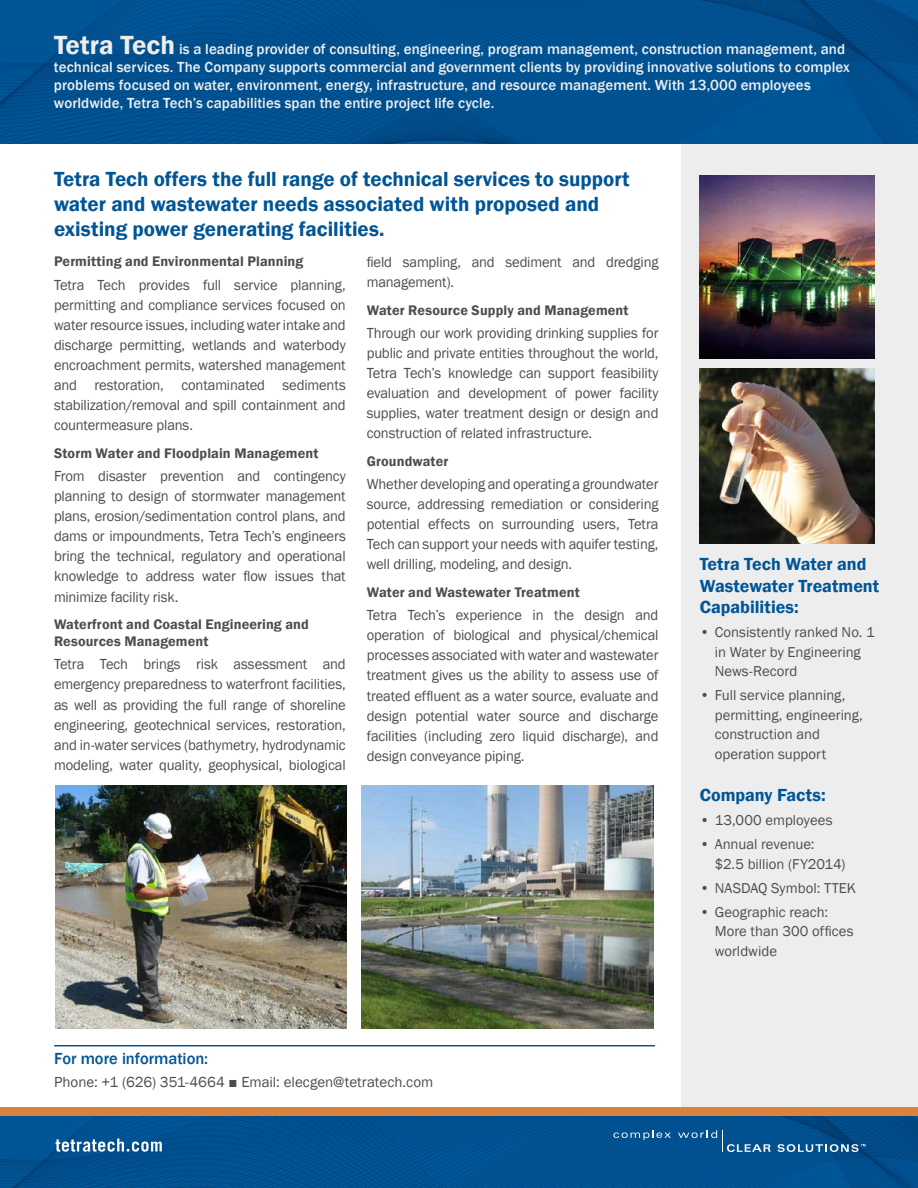
<style>
.page{position:relative;width:918px;height:1188px;background:#fff}
.page>*{position:absolute;margin:0;border:0;box-sizing:border-box;transform-origin:0 0}
.t1{font:600 21px/25.2px "Franklin Gothic";color:#005596}
.t2{font:600 18px/21.6px "Franklin Gothic";color:#005596}
.t3{font:500 16.5px "Franklin Gothic";color:#005596}
.t4{font:15px/20.1px "Franklin Gothic";letter-spacing:-.01em;color:#4d4d4f;text-align:justify}
.t5{font:500 15px/18px "Franklin Gothic";letter-spacing:.005em;color:#ededee}
.t6{font:14.7px/19.5px "Franklin Gothic";color:#4d4d4f}
.t7{font:600 14.25px/17.1px "Franklin Gothic";letter-spacing:.01em;color:#4d4d4f}
.s1{font-weight:600;font-size:27px}
</style>
<div class="page">
<svg style="left:0;top:0;width:918px;height:144px;background:#00508f"></svg>
<svg style="left:0;top:1116px;width:918px;height:72px;background:#00508e"></svg>
<svg style="left:56px;top:1139px;width:106px;height:13px"></svg>
<svg style="left:614px;top:1130px;width:57px;height:10px"></svg>
<svg style="left:678px;top:1130px;width:93px;height:22px;background:#1c649c"></svg>
<svg style="left:778px;top:1144px;width:88px;height:8px"></svg>
<div style="left:0;top:1107px;width:918px;height:9px;background:#db823c"></div>
<hr style="left:54px;top:1045px;width:601px;height:1px;background:#005596">
<div style="left:682px;top:144px;width:236px;height:963px;background:#ededee"></div>
<img style="left:700px;top:175px;width:174px;height:183px">
<img style="left:56px;top:786px;width:291px;height:243px">
<img style="left:700px;top:369px;width:174px;height:175px">
<img style="left:362px;top:786px;width:292px;height:243px">
<p class="t5" style="left:54px;top:41px;width:797px"><span class="s1">Tetra Tech</span> is a leading provider of consulting, engineering, program management, construction management, and technical services. The Company supports commercial and government clients by providing innovative solutions to complex problems focused on water, environment, energy, infrastructure, and resource management. With 13,000 employees worldwide, Tetra Tech’s capabilities span the entire project life cycle.</p>
<h1 class="t1" style="left:54px;top:166px;width:577px">Tetra Tech offers the full range of technical services to support water and wastewater needs associated with proposed and existing power generating facilities.</h1>
<p class="t7" style="left:54px;top:253px;width:251px">Permitting and Environmental Planning</p>
<p class="t4" style="left:54px;top:275px;width:293px">Tetra Tech provides full service planning, permitting and compliance services focused on water resource issues, including water intake and discharge permitting, wetlands and waterbody encroachment permits, watershed management and restoration, contaminated sediments stabilization/removal and spill containment and countermeasure plans.</p>
<p class="t7" style="left:54px;top:445px;width:266px">Storm Water and Floodplain Management</p>
<p class="t4" style="left:54px;top:466px;width:293px">From disaster prevention and contingency planning to design of stormwater management plans, erosion/sedimentation control plans, and dams or impoundments, Tetra Tech’s engineers bring the technical, regulatory and operational knowledge to address water flow issues that minimize facility risk.</p>
<p class="t7" style="left:54px;top:616px;width:256px">Waterfront and Coastal Engineering and<br>Resources Management</p>
<p class="t4" style="left:54px;top:655px;width:293px">Tetra Tech brings risk assessment and emergency preparedness to waterfront facilities, as well as providing the full range of shoreline engineering, geotechnical services, restoration, and in-water services (bathymetry, hydrodynamic modeling, water quality, geophysical, biological</p>
<p class="t4" style="left:367px;top:252px;width:293px">field sampling, and sediment and dredging management).</p>
<p class="t7" style="left:367px;top:302px;width:263px">Water Resource Supply and Management</p>
<p class="t4" style="left:367px;top:323px;width:293px">Through our work providing drinking supplies for public and private entities throughout the world, Tetra Tech’s knowledge can support feasibility evaluation and development of power facility supplies, water treatment design or design and construction of related infrastructure.</p>
<p class="t7" style="left:367px;top:453px;width:83px">Groundwater</p>
<p class="t4" style="left:367px;top:474px;width:293px">Whether developing and operating a groundwater source, addressing remediation or considering potential effects on surrounding users, Tetra Tech can support your needs with aquifer testing, well drilling, modeling, and design.</p>
<p class="t7" style="left:367px;top:584px;width:214px">Water and Wastewater Treatment</p>
<p class="t4" style="left:367px;top:605px;width:293px">Tetra Tech’s experience in the design and operation of biological and physical/chemical processes associated with water and wastewater treatment gives us the ability to assess use of treated effluent as a water source, evaluate and design potential water source and discharge facilities (including zero liquid discharge), and design conveyance piping.</p>
<p class="t3" style="left:54px;top:1049px;width:156px">For more information:</p>
<p class="t4" style="left:54px;top:1072px;width:381px">Phone: +1 (626) 351-4664 ■ Email: elecgen@tetratech.com</p>
<p class="t2" style="left:700px;top:553px;width:181px">Tetra Tech Water and<br>Wastewater Treatment<br>Capabilities:</p>
<p class="t6" style="left:715px;top:623px;width:162px;text-indent:-15px">• Consistently ranked No. 1 in Water by Engineering<br>News-Record</p>
<p class="t6" style="left:715px;top:686px;width:150px;text-indent:-15px">• Full service planning, permitting, engineering, construction and operation support</p>
<p class="t2" style="left:700px;top:785px;width:127px">Company Facts:</p>
<p class="t6" style="left:700px;top:811px;width:134px">• 13,000 employees</p>
<p class="t6" style="left:715px;top:835px;width:132px;text-indent:-15px">• Annual revenue: $2.5 billion (FY2014)</p>
<p class="t6" style="left:700px;top:879px;width:158px">• NASDAQ Symbol: TTEK</p>
<p class="t6" style="left:715px;top:903px;width:140px;text-indent:-15px">• Geographic reach:<br>More than 300 offices worldwide</p>
</div>
